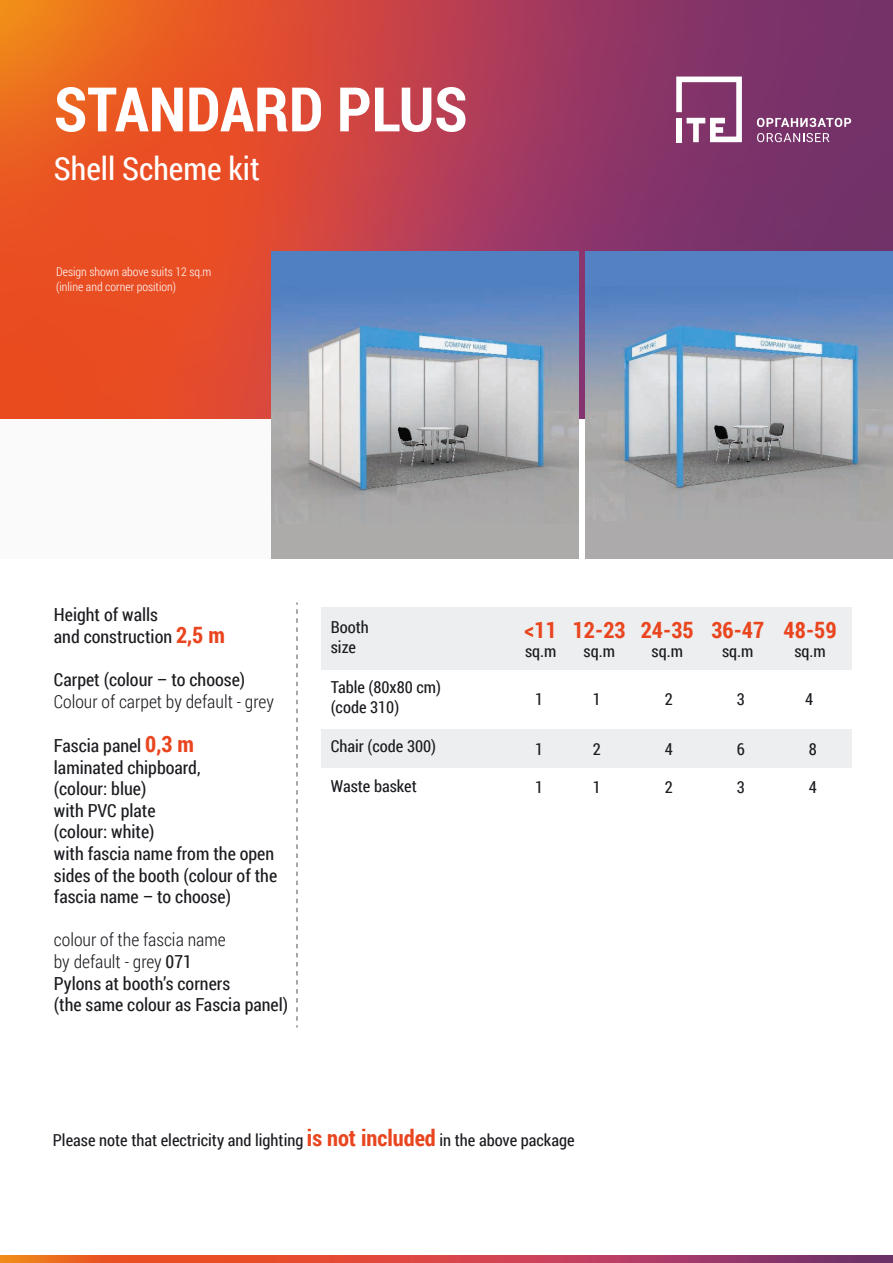
<style>
.page{position:relative;width:893px;height:1263px;background:#fff}
.page>*{position:absolute;margin:0;border:0;box-sizing:border-box;transform-origin:0 0}
.t1{font:700 61.5px "Roboto Condensed";color:#fff}
.t2{font:31.95px "Roboto Condensed";color:#fff}
.t3{font:700 22.5px "Roboto Condensed";color:#e9451f}
.t4{font:18px/21.6px "Roboto Condensed";color:#1b1c20}
.t5{font:300 18px "Roboto Condensed";color:#1b1c20}
.t6{font:16.5px/19.8px "Roboto Condensed";color:#1b1c20}
.t7{font:300 12px/14.4px "Roboto Condensed";color:#fff}
.s1{font-weight:700;font-size:22.5px;color:#e9451f}
.s2{font-weight:300}
</style>
<div class="page">
<svg style="left:0;top:1255px;width:893px;height:8px;background:#c64847"></svg>
<svg style="left:297px;top:602px;width:1px;height:425px"></svg>
<div style="left:321px;top:607px;width:531px;height:62px;background:#edeeef"></div>
<div style="left:321px;top:729px;width:531px;height:39px;background:#edeeef"></div>
<div style="left:0;top:279px;width:573px;height:280px;background:#fafafb"></div>
<svg style="left:0;top:0;width:893px;height:419px;background:#bd4544"></svg>
<svg style="left:676px;top:77px;width:66px;height:65px"></svg>
<svg style="left:757px;top:118px;width:94px;height:9px"></svg>
<svg style="left:757px;top:133px;width:72px;height:9px"></svg>
<div style="left:586px;top:252px;width:307px;height:56px;background:#5381c1"></div>
<div style="left:586px;top:514px;width:307px;height:45px;background:#acaaaa"></div>
<img style="left:586px;top:299px;width:307px;height:215px">
<div style="left:272px;top:251px;width:307px;height:44px;background:#5180c1"></div>
<div style="left:272px;top:523px;width:307px;height:36px;background:#acabaa"></div>
<img style="left:272px;top:295px;width:307px;height:228px">
<h1 class="t1" style="left:54px;top:66px;width:415px">STANDARD PLUS</h1>
<h2 class="t2" style="left:54px;top:146px;width:208px">Shell Scheme kit</h2>
<p class="t7" style="left:56px;top:264px;width:157px">Design shown above suits 12 sq.m (inline and corner position)</p>
<p class="t4" style="left:54px;top:602px;width:173px;line-height:22.5px">Height of walls<br>and construction <span class="s1">2,5 m</span></p>
<p class="t4" style="left:54px;top:668px;width:193px">Carpet (colour – to choose)</p>
<p class="t5" style="left:54px;top:689px;width:221px">Colour of carpet by default - grey</p>
<p class="t4" style="left:54px;top:734px;width:225px">Fascia panel <span class="s1">0,3 m<br></span>laminated chipboard,<br>(colour: blue)<br>with PVC plate<br>(colour: white)<br>with fascia name from the open sides of the booth (colour of the fascia name – to choose)</p>
<p class="t4" style="left:54px;top:928px;width:236px"><span class="s2">colour of the fascia name<br>by default - grey</span> 071<br>Pylons at booth’s corners<br>(the same colour as Fascia panel)</p>
<p class="t6" style="left:331px;top:617px;width:40px">Booth size</p>
<p class="t6" style="left:331px;top:676px;width:112px">Table (80x80 сm) (code 310)</p>
<p class="t6" style="left:331px;top:736px;width:107px">Chair (code 300)</p>
<p class="t6" style="left:331px;top:775px;width:87px">Waste basket</p>
<p class="t3" style="left:573px;top:614px;width:55px">12-23</p>
<p class="t6" style="left:583px;top:641px;width:33px">sq.m</p>
<p class="t3" style="left:641px;top:614px;width:55px">24-35</p>
<p class="t6" style="left:651px;top:641px;width:33px">sq.m</p>
<p class="t3" style="left:711px;top:614px;width:55px">36-47</p>
<p class="t6" style="left:722px;top:641px;width:33px">sq.m</p>
<p class="t3" style="left:784px;top:614px;width:55px">48-59</p>
<p class="t6" style="left:794px;top:641px;width:33px">sq.m</p>
<p class="t3" style="left:525px;top:614px;width:34px">&lt;11</p>
<p class="t6" style="left:525px;top:641px;width:33px">sq.m</p>
<p class="t6" style="left:535px;top:688px;width:10px">1</p>
<p class="t6" style="left:593px;top:688px;width:10px">1</p>
<p class="t6" style="left:665px;top:688px;width:10px">2</p>
<p class="t6" style="left:737px;top:688px;width:10px">3</p>
<p class="t6" style="left:805px;top:688px;width:10px">4</p>
<p class="t6" style="left:535px;top:739px;width:10px">1</p>
<p class="t6" style="left:593px;top:739px;width:10px">2</p>
<p class="t6" style="left:665px;top:739px;width:10px">4</p>
<p class="t6" style="left:737px;top:739px;width:10px">6</p>
<p class="t6" style="left:809px;top:739px;width:10px">8</p>
<p class="t6" style="left:535px;top:777px;width:10px">1</p>
<p class="t6" style="left:593px;top:777px;width:10px">1</p>
<p class="t6" style="left:665px;top:777px;width:10px">2</p>
<p class="t6" style="left:737px;top:777px;width:10px">3</p>
<p class="t6" style="left:809px;top:777px;width:10px">4</p>
<p class="t6" style="left:53px;top:1130px;width:523px">Please note that electricity and lighting <span class="s1">is not included</span> in the above package</p>
</div>
